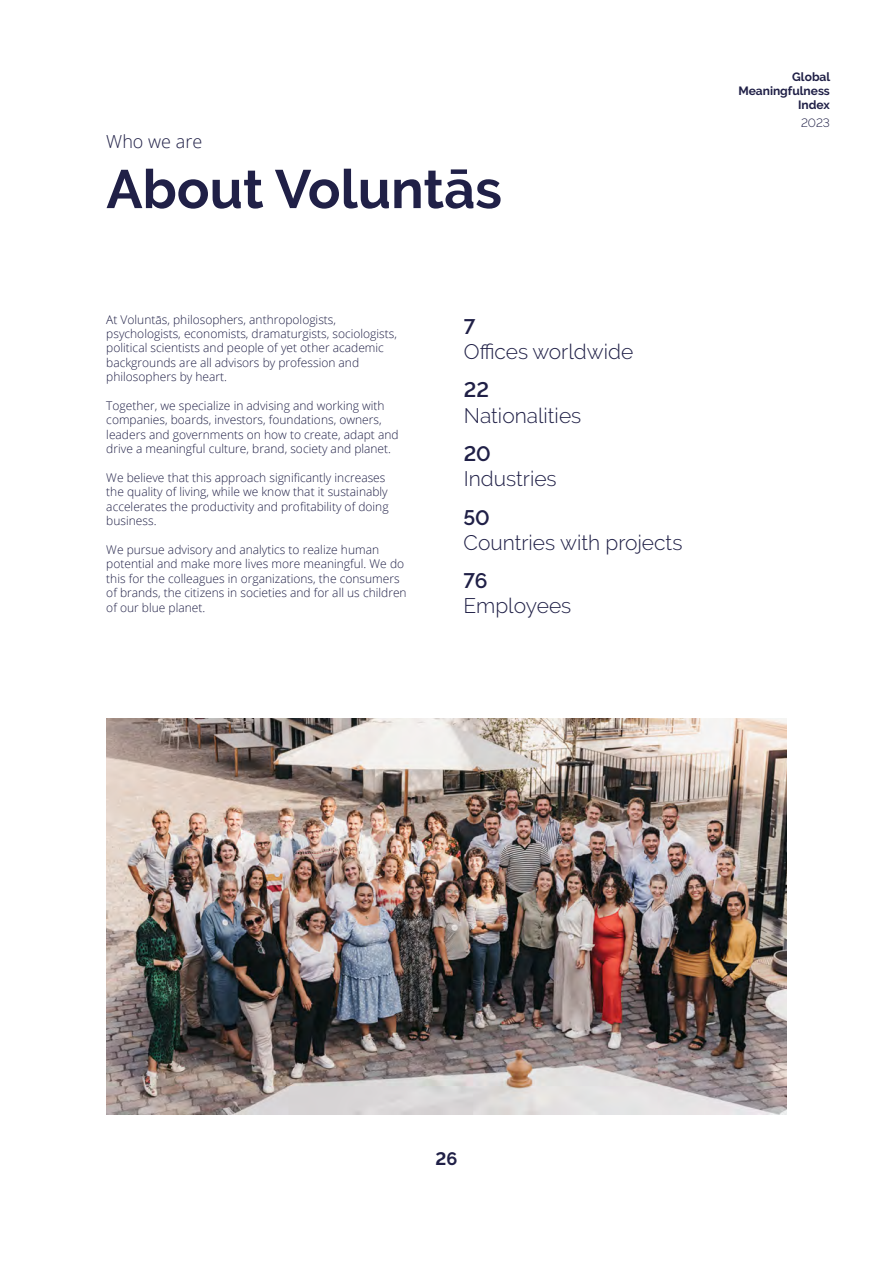
<style>
.page{position:relative;width:893px;height:1263px;background:#fff}
.page>*{position:absolute;margin:0;border:0;box-sizing:border-box;transform-origin:0 0}
.t1{font:700 54px "Raleway";color:#202047}
.t2{font:300 21px "Raleway";color:#202047}
.t3{font:600 21px "Raleway";color:#202047}
.t4{font:300 18px "Open Sans";color:#202047}
.t5{font:700 18px "Raleway";color:#202047}
.t6{font:300 12px/14.4px "Open Sans";color:#202047}
.t7{font:700 12px/14.4px "Raleway";color:#202047;text-align:right}
.t8{font:300 12px "Raleway";color:#202047}
</style>
<div class="page">
<img style="left:106px;top:719px;width:681px;height:395px">
<h3 class="t4" style="left:106px;top:129px;width:97px">Who we are</h3>
<h1 class="t1" style="left:106px;top:158px;width:397px">About Voluntās</h1>
<p class="t6" style="left:106px;top:312px;width:292px">At Voluntās, philosophers, anthropologists, psychologists, economists, dramaturgists, sociologists, political scientists and people of yet other academic backgrounds are all advisors by profession and philosophers by heart.</p>
<p class="t6" style="left:106px;top:398px;width:294px">Together, we specialize in advising and working with companies, boards, investors, foundations, owners, leaders and governments on how to create, adapt and drive a meaningful culture, brand, society and planet.</p>
<p class="t6" style="left:106px;top:470px;width:284px">We believe that this approach significantly increases the quality of living, while we know that it sustainably accelerates the productivity and profitability of doing business.</p>
<p class="t6" style="left:106px;top:542px;width:302px">We pursue advisory and analytics to realize human potential and make more lives more meaningful. We do this for the colleagues in organizations, the consumers of brands, the citizens in societies and for all us children of our blue planet.</p>
<h2 class="t3" style="left:464px;top:315px;width:13px">7</h2>
<h2 class="t2" style="left:464px;top:340px;width:171px">Offices worldwide</h2>
<h2 class="t3" style="left:464px;top:378px;width:27px">22</h2>
<h2 class="t2" style="left:464px;top:403px;width:119px">Nationalities</h2>
<h2 class="t3" style="left:464px;top:441px;width:29px">20</h2>
<h2 class="t2" style="left:464px;top:466px;width:94px">Industries</h2>
<h2 class="t3" style="left:463px;top:506px;width:28px">50</h2>
<h2 class="t2" style="left:463px;top:531px;width:220px">Countries with projects</h2>
<h2 class="t3" style="left:463px;top:569px;width:26px">76</h2>
<h2 class="t2" style="left:463px;top:594px;width:109px">Employees</h2>
<p class="t7" style="left:738px;top:69px;width:93px">Global<br>Meaningfulness<br>Index</p>
<p class="t8" style="left:801px;top:116px;width:30px">2023</p>
<h3 class="t5" style="left:436px;top:1148px;width:23px">26</h3>
</div>
